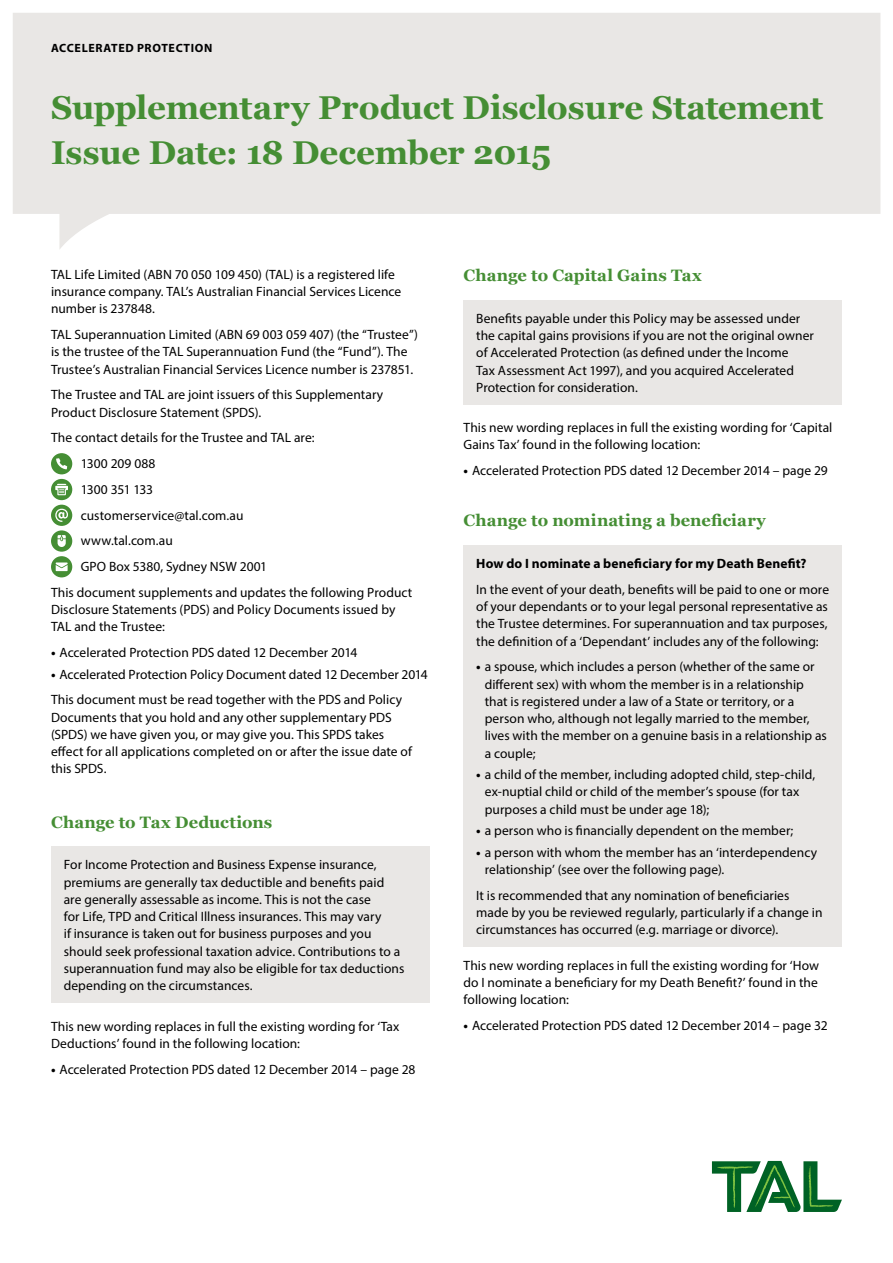
<style>
.page{position:relative;width:893px;height:1263px;background:#fff}
.page>*{position:absolute;margin:0;border:0;box-sizing:border-box;transform-origin:0 0}
.t1{font:700 33px/45.8px "Georgia";letter-spacing:-.01em;color:#458e34}
.t2{font:700 16.5px "Georgia";letter-spacing:.005em;color:#458e34}
.t3{font:13.5px/17.2px "Myriad Pro";letter-spacing:.005em;color:#000}
.t4{font:700 13.5px "Myriad Pro";letter-spacing:.01em;color:#000}
.t5{font:13.5px "Myriad Pro";letter-spacing:-.02em;color:#000}
.t6{font:700 12px "Myriad Pro";letter-spacing:.05em;color:#000}
.s1{font-weight:700}
</style>
<div class="page">
<svg style="left:712px;top:1161px;width:130px;height:51px"></svg>
<svg style="left:13px;top:13px;width:867px;height:236px;background:#eceae8"></svg>
<svg style="left:51px;top:453px;width:21px;height:21px"></svg>
<div style="left:51px;top:479px;width:21px;height:21px;background:#458e34;border-radius:50%"></div>
<svg style="left:55px;top:484px;width:13px;height:11px"></svg>
<div style="left:51px;top:505px;width:21px;height:21px;background:#458e34;border-radius:50%"></div>
<svg style="left:55px;top:509px;width:13px;height:13px"></svg>
<svg style="left:51px;top:530px;width:21px;height:22px"></svg>
<div style="left:51px;top:556px;width:21px;height:21px;background:#458e34;border-radius:50%"></div>
<svg style="left:56px;top:562px;width:12px;height:9px"></svg>
<div style="left:51px;top:846px;width:378px;height:157px;background:#e9e7e5"></div>
<div style="left:463px;top:300px;width:379px;height:105px;background:#e9e7e5"></div>
<div style="left:463px;top:545px;width:379px;height:402px;background:#e9e7e5"></div>
<p class="t6" style="left:51px;top:40px;width:163px">ACCELERATED PROTECTION</p>
<h1 class="t1" style="left:51px;top:82px;width:774px">Supplementary Product Disclosure Statement<br>Issue Date: 18 December 2015</h1>
<p class="t3" style="left:51px;top:265px;width:352px">TAL Life Limited (ABN 70 050 109 450) (TAL) is a registered life insurance company. TAL’s Australian Financial Services Licence number is 237848.</p>
<p class="t3" style="left:51px;top:326px;width:368px">TAL Superannuation Limited (ABN 69 003 059 407) (the “Trustee”) is the trustee of the TAL Superannuation Fund (the “Fund”). The<br>Trustee’s Australian Financial Services Licence number is 237851.</p>
<p class="t3" style="left:51px;top:386px;width:334px">The Trustee and TAL are joint issuers of this Supplementary<br>Product Disclosure Statement (SPDS).</p>
<p class="t3" style="left:51px;top:429px;width:265px">The contact details for the Trustee and TAL are:</p>
<p class="t3" style="left:81px;top:455px;width:76px">1300 209 088</p>
<p class="t5" style="left:81px;top:481px;width:74px">1300 351 133</p>
<p class="t3" style="left:81px;top:506px;width:164px">customerservice@tal.com.au</p>
<p class="t3" style="left:81px;top:532px;width:94px">www.tal.com.au</p>
<p class="t3" style="left:81px;top:558px;width:188px">GPO Box 5380, Sydney NSW 2001</p>
<p class="t3" style="left:51px;top:583px;width:363px">This document supplements and updates the following Product</p>
<p class="t3" style="left:51px;top:601px;width:346px">Disclosure Statements (PDS) and Policy Documents issued by<br>TAL and the Trustee:</p>
<p class="t3" style="left:51px;top:644px;width:308px"><span class="s1">•</span> Accelerated Protection PDS dated 12 December 2014</p>
<p class="t3" style="left:51px;top:661px;width:378px;line-height:25.8px"><span class="s1">•</span> Accelerated Protection Policy Document dated 12 December 2014<br>This document must be read together with the PDS and Policy</p>
<p class="t3" style="left:51px;top:708px;width:362px">Documents that you hold and any other supplementary PDS (SPDS) we have given you, or may give you. This SPDS takes effect for all applications completed on or after the issue date of this SPDS.</p>
<p class="t2" style="left:51px;top:810px;width:223px">Change to Tax Deductions</p>
<p class="t3" style="left:64px;top:856px;width:342px">For Income Protection and Business Expense insurance, premiums are generally tax deductible and benefits paid are generally assessable as income. This is not the case<br>for Life, TPD and Critical Illness insurances. This may vary<br>if insurance is taken out for business purposes and you should seek professional taxation advice. Contributions to a superannuation fund may also be eligible for tax deductions depending on the circumstances.</p>
<p class="t3" style="left:51px;top:1017px;width:350px">This new wording replaces in full the existing wording for ‘Tax<br>Deductions’ found in the following location:</p>
<p class="t3" style="left:51px;top:1060px;width:366px"><span class="s1">•</span> Accelerated Protection PDS dated 12 December 2014 – page 28</p>
<p class="t2" style="left:463px;top:263px;width:240px">Change to Capital Gains Tax</p>
<p class="t3" style="left:476px;top:309px;width:339px">Benefits payable under this Policy may be assessed under the capital gains provisions if you are not the original owner of Accelerated Protection (as defined under the Income<br>Tax Assessment Act 1997), and you acquired Accelerated Protection for consideration.</p>
<p class="t3" style="left:463px;top:418px;width:370px">This new wording replaces in full the existing wording for ‘Capital<br>Gains Tax’ found in the following location:</p>
<p class="t3" style="left:463px;top:461px;width:366px"><span class="s1">•</span> Accelerated Protection PDS dated 12 December 2014 – page 29</p>
<p class="t2" style="left:463px;top:507px;width:304px">Change to nominating a beneficiary</p>
<p class="t4" style="left:476px;top:555px;width:332px">How do I nominate a beneficiary for my Death Benefit?</p>
<p class="t3" style="left:476px;top:580px;width:354px;text-align:justify">In the event of your death, benefits will be paid to one or more of your dependants or to your legal personal representative as the Trustee determines. For superannuation and tax purposes, the definition of a ‘Dependant’ includes any of the following:</p>
<p class="t3" style="left:485px;top:658px;width:344px;text-indent:-9px"><span class="s1">•</span> a spouse, which includes a person (whether of the same or different sex) with whom the member is in a relationship that is registered under a law of a State or territory, or a person who, although not legally married to the member, lives with the member on a genuine basis in a relationship as a couple;</p>
<p class="t3" style="left:485px;top:766px;width:332px;text-indent:-9px"><span class="s1">•</span> a child of the member, including adopted child, step-child, ex-nuptial child or child of the member’s spouse (for tax purposes a child must be under age 18);</p>
<p class="t3" style="left:476px;top:822px;width:319px"><span class="s1">•</span> a person who is financially dependent on the member;</p>
<p class="t3" style="left:485px;top:843px;width:334px;text-indent:-9px"><span class="s1">•</span> a person with whom the member has an ‘interdependency relationship’ (see over the following page).</p>
<p class="t3" style="left:476px;top:886px;width:348px">It is recommended that any nomination of beneficiaries made by you be reviewed regularly, particularly if a change in circumstances has occurred (e.g. marriage or divorce).</p>
<p class="t3" style="left:463px;top:956px;width:357px;text-align:justify">This new wording replaces in full the existing wording for ‘How do I nominate a beneficiary for my Death Benefit?’ found in the following location:</p>
<p class="t3" style="left:463px;top:1017px;width:366px"><span class="s1">•</span> Accelerated Protection PDS dated 12 December 2014 – page 32</p>
</div>
